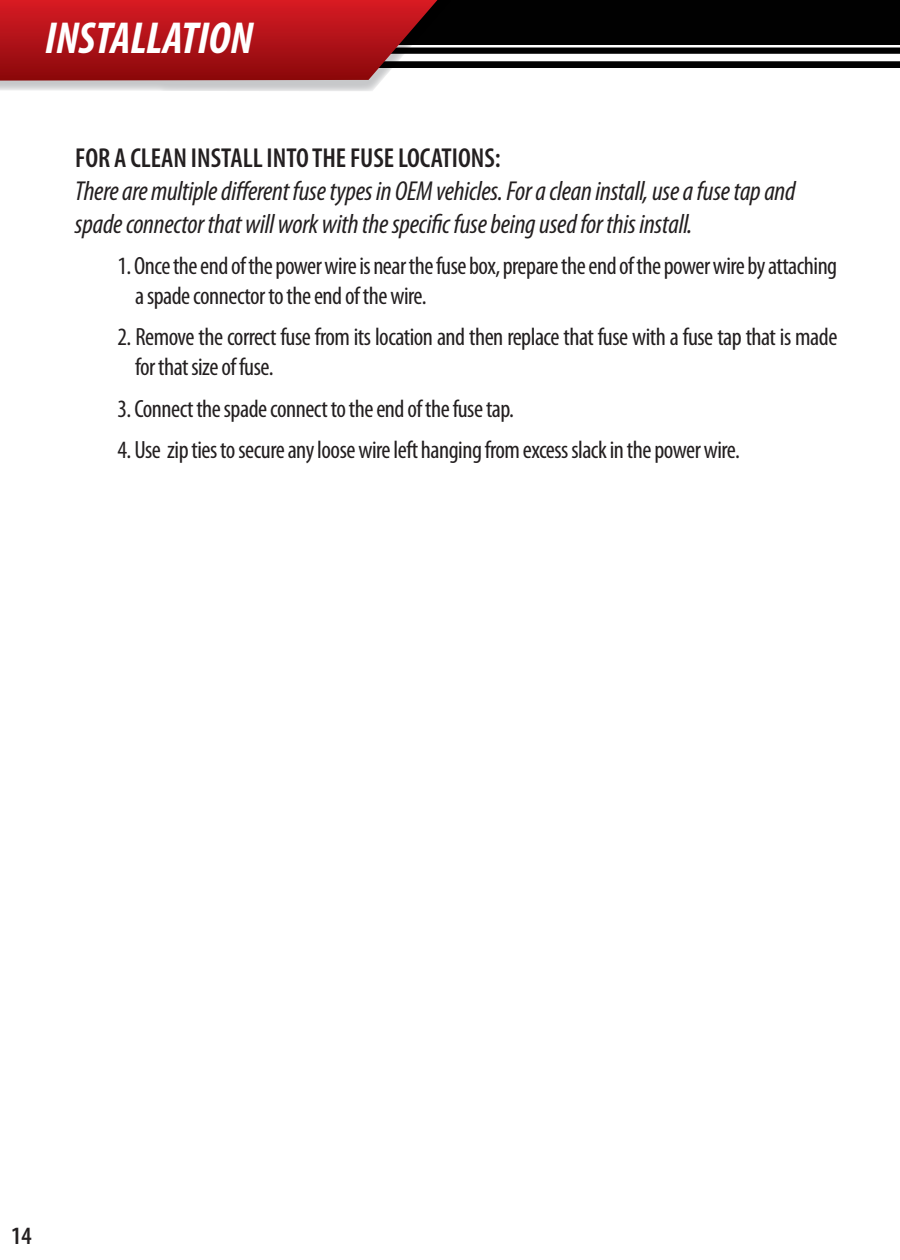
<style>
.page{position:relative;width:900px;height:1260px;background:#fff}
.page>*{position:absolute;margin:0;border:0;box-sizing:border-box;transform-origin:0 0}
.t1{font:italic 700 condensed 45px "Myriad Pro";color:#fff}
.t2{font:italic condensed 27.5px/33px "Myriad Pro";letter-spacing:-.01em;color:#231f20}
.t3{font:600 condensed 27.5px "Myriad Pro";color:#231f20}
.t4{font:condensed 25px/30px "Myriad Pro";letter-spacing:-.02em;color:#231f20}
.t5{font:600 condensed 25px "Myriad Pro";color:#231f20}
</style>
<div class="page">
<div style="left:0;top:0;width:900px;height:68px;background:#010101"></div>
<div style="left:0;top:54px;width:900px;height:7px;background:#fff"></div>
<hr style="left:6px;top:45px;width:894px;height:3px;background:#fff">
<svg style="left:0;top:0;width:461px;height:91px;background:#ad3236"></svg>
<p class="t1" style="left:45px;top:10px;width:210px">INSTALLATION</p>
<p class="t3" style="left:75px;top:143px;width:427px">FOR A CLEAN INSTALL INTO THE FUSE LOCATIONS:</p>
<p class="t2" style="left:75px;top:174px;width:722px">There are multiple different fuse types in OEM vehicles. For a clean install, use a fuse tap and spade connector that will work with the specific fuse being used for this install.</p>
<p class="t4" style="left:135px;top:251px;width:704px;text-indent:-18px">1. Once the end of the power wire is near the fuse box, prepare the end of the power wire by attaching a spade connector to the end of the wire.</p>
<p class="t4" style="left:135px;top:322px;width:704px;text-indent:-18px">2. Remove the correct fuse from its location and then replace that fuse with a fuse tap that is made for that size of fuse.</p>
<p class="t4" style="left:118px;top:393px;width:398px">3. Connect the spade connect to the end of the fuse tap.</p>
<p class="t4" style="left:118px;top:434px;width:624px">4. Use zip ties to secure any loose wire left hanging from excess slack in the power wire.</p>
<p class="t5" style="left:11px;top:1222px;width:22px">14</p>
</div>
